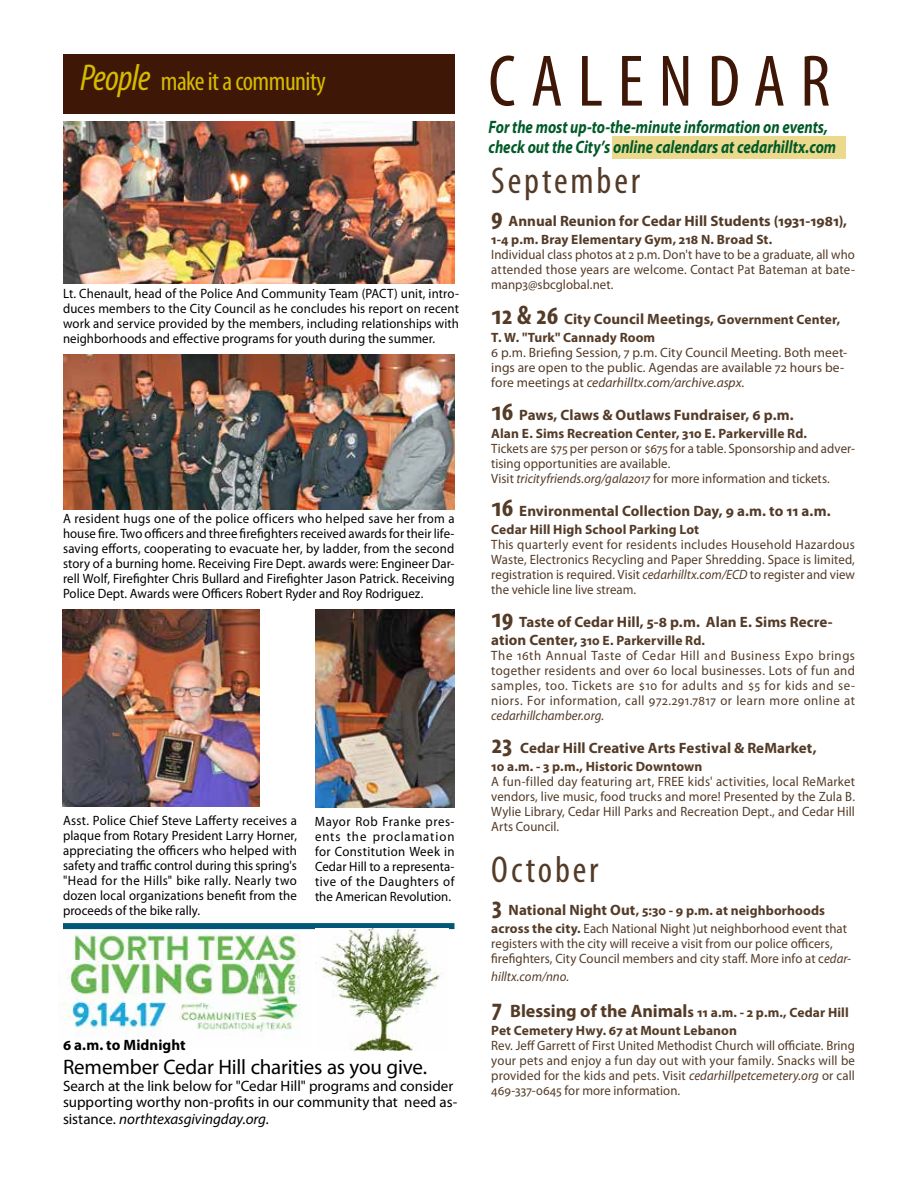
<style>
.page{position:relative;width:918px;height:1188px;background:#fff}
.page>*{position:absolute;margin:0;border:0;box-sizing:border-box;transform-origin:0 0}
.t1{font:condensed 73.65px "Myriad Pro";letter-spacing:.2em;color:#3e1707}
.t2{font:condensed 37.5px "Myriad Pro";letter-spacing:.075em;color:#543b27}
.t3{font:condensed 27px "Myriad Pro";letter-spacing:-.02em;color:#d5ba00}
.t4{font:21px "Myriad Pro";letter-spacing:-.01em;color:#000}
.t5{font:italic 700 18px/19.5px "Myriad Pro";color:#005a27;scale:.82 1}
.t6{font:700 15px "Myriad Pro";letter-spacing:.005em;color:#543b27}
.t7{font:15px/16.5px "Myriad Pro";color:#000}
.t8{font:700 15px "Myriad Pro";letter-spacing:.005em;color:#000}
.t9{font:13.5px/15px "Myriad Pro";letter-spacing:.005em;color:#543b27;text-align:justify;scale:.95 1}
.t10{font:13.5px/15px "Myriad Pro";letter-spacing:.005em;color:#000;text-align:justify;scale:.95 1}
.t11{font:13.5px/15px "Myriad Pro";letter-spacing:.035em;color:#543b27;scale:.95 1}
.t12{font:700 13.5px/18px "Myriad Pro";letter-spacing:.005em;color:#543b27}
.t13{font:13.5px/15px "Myriad Pro";letter-spacing:.005em;color:#543b27}
.t14{font:italic 13.5px "Myriad Pro";color:#543b27;scale:.95 1}
.s1{font-style:italic;font-size:37.5px}
.s2{font-style:italic}
.s3{font-stretch:condensed;font-size:27px}
.s4{font-size:13.5px}
.s5{font-weight:700;font-size:15px}
.s6{font-weight:700}
.s7{font-weight:700;font-stretch:condensed;font-size:27px}
.s8{font-size:18px}
.s9{font-size:15px}
</style>
<div class="page">
<div style="left:612px;top:136px;width:234px;height:22px;background:#ebd98e"></div>
<div style="left:63px;top:54px;width:391px;height:59px;background:#3e1707"></div>
<img style="left:63px;top:929px;width:248px;height:108px">
<div style="left:63px;top:923px;width:391px;height:6px;background:#005776"></div>
<img style="left:315px;top:928px;width:133px;height:122px">
<img style="left:63px;top:122px;width:391px;height:162px">
<img style="left:63px;top:355px;width:391px;height:154px">
<img style="left:62px;top:610px;width:197px;height:197px">
<img style="left:315px;top:609px;width:140px;height:199px">
<h3 class="t3" style="left:80px;top:65px;width:247px"><span class="s1">People</span> make it a community</h3>
<h1 class="t1" style="left:488px;top:37px;width:344px">CALENDAR</h1>
<p class="t10" style="left:63px;top:286px;width:418px">Lt. Chenault, head of the Police And Community Team (PACT) unit, intro&shy;duces members to the City Council as he concludes his report on recent work and service provided by the members, including relationships with neighborhoods and effective programs for youth during the summer.</p>
<p class="t10" style="left:63px;top:511px;width:414px">A resident hugs one of the police officers who helped save her from a house fire. Two officers and three firefighters received awards for their life&shy;saving efforts, cooperating to evacuate her, by ladder, from the second story of a burning home. Receiving Fire Dept. awards were: Engineer Dar&shy;rell Wolf, Firefighter Chris Bullard and Firefighter Jason Patrick. Receiving Police Dept. Awards were Officers Robert Ryder and Roy Rodriguez.</p>
<p class="t10" style="left:63px;top:812px;width:248px">Asst. Police Chief Steve Lafferty receives a plaque from Rotary President Larry Horner, appreciating the officers who helped with safety and traffic control during this spring's "Head for the Hills" bike rally. Nearly two dozen local organizations benefit from the proceeds of the bike rally.</p>
<p class="t10" style="left:315px;top:814px;width:148px">Mayor Rob Franke pres&shy;ents the proclamation for Constitution Week in Cedar Hill to a representa&shy;tive of the Daughters of the American Revolution.</p>
<p class="t8" style="left:63px;top:1035px;width:124px">6 a.m. to Midnight</p>
<h3 class="t4" style="left:63px;top:1054px;width:366px">Remember Cedar Hill charities as you give.</h3>
<p class="t7" style="left:63px;top:1077px;width:396px">Search at the link below for "Cedar Hill" programs and consider supporting worthy non-profits in our community that need as&shy;sistance. <span class="s2">northtexasgivingday.org.</span></p>
<h3 class="t5" style="left:489px;top:117px;width:426px">For the most up-to-the-minute information on events, check out the City’s online calendars at cedarhilltx.com</h3>
<h2 class="t2" style="left:491px;top:158px;width:150px">September</h2>
<p class="t6" style="left:491px;top:211px;width:357px"><span class="s3">9</span> Annual Reunion for Cedar Hill Students (1931-1981),</p>
<p class="t12" style="left:491px;top:230px;width:283px">1-4 p.m. Bray Elementary Gym, 218 N. Broad St.</p>
<p class="t9" style="left:491px;top:247px;width:384px">Individual class photos at 2 p.m. Don't have to be a graduate, all who attended those years are welcome. Contact Pat Bateman at bate&shy;manp3@sbcglobal.net.</p>
<p class="t6" style="left:491px;top:310px;width:351px"><span class="s3">12 &amp; 26</span> City Council Meetings, <span class="s4">Government Center,</span></p>
<p class="t12" style="left:491px;top:328px;width:165px">T. W. "Turk" Cannady Room</p>
<p class="t13" style="left:491px;top:345px;width:358px">6 p.m. Briefing Session, 7 p.m. City Council Meeting. Both meet&shy;ings are open to the public. Agendas are available 72 hours be&shy;fore meetings at <span class="s2">cedarhilltx.com/archive.aspx.</span></p>
<p class="t6" style="left:491px;top:406px;width:304px"><span class="s3">16</span> Paws, Claws &amp; Outlaws Fundraiser, 6 p.m.</p>
<p class="t12" style="left:491px;top:424px;width:317px">Alan E. Sims Recreation Center, 310 E. Parkerville Rd.</p>
<p class="t9" style="left:491px;top:441px;width:384px;text-align:left">Tickets are $75 per person or $675 for a table. Sponsorship and adver&shy;tising opportunities are available.<br>Visit <span class="s2">tricityfriends.org/gala2017</span> for more information and tickets.</p>
<p class="t6" style="left:491px;top:502px;width:341px"><span class="s3">16</span> Environmental Collection Day, 9 a.m. to 11 a.m.</p>
<p class="t12" style="left:491px;top:520px;width:209px">Cedar Hill High School Parking Lot</p>
<p class="t9" style="left:491px;top:537px;width:384px">This quarterly event for residents includes Household Hazardous Waste, Electronics Recycling and Paper Shredding. Space is limited, registration is required. Visit <span class="s2">cedarhilltx.com/ECD</span> to register and view the vehicle line live stream.</p>
<p class="t6" style="left:491px;top:613px;width:343px"><span class="s3">19</span> Taste of Cedar Hill, 5-8 p.m. Alan E. Sims Recre-</p>
<p class="t11" style="left:491px;top:633px;width:384px"><span class="s5">ation Center,</span> <span class="s6">310 E. Parkerville Rd.<br></span>The 16th Annual Taste of Cedar Hill and Business Expo brings together residents and over 60 local businesses. Lots of fun and samples, too. Tickets are $10 for adults and $5 for kids and se&shy;niors. For information, call 972.291.7817 or learn more online at</p>
<p class="t14" style="left:491px;top:708px;width:120px">cedarhillchamber.org.</p>
<p class="t6" style="left:491px;top:739px;width:327px"><span class="s3">23</span> Cedar Hill Creative Arts Festival &amp; ReMarket,</p>
<p class="t12" style="left:491px;top:757px;width:213px">10 a.m. - 3 p.m., Historic Downtown</p>
<p class="t9" style="left:491px;top:774px;width:384px">A fun-filled day featuring art, FREE kids' activities, local ReMarket vendors, live music, food trucks and more! Presented by the Zula B.<br>Wylie Library, Cedar Hill Parks and Recreation Dept., and Cedar Hill Arts Council.</p>
<h2 class="t2" style="left:491px;top:847px;width:109px">October</h2>
<p class="t9" style="left:491px;top:902px;width:376px;line-height:18px"><span class="s7">3</span> <span class="s5">National Night Out</span><span class="s6">, 5:30 - 9 p.m. at neighborhoods across the city.</span> Each National Night )ut neighborhood event that</p>
<p class="t9" style="left:491px;top:936px;width:380px">registers with the city will receive a visit from our police officers, firefighters, City Council members and city staff. More info at c<span class="s2">edar-</span></p>
<p class="t14" style="left:491px;top:969px;width:84px">hilltx.com/nno.</p>
<p class="t12" style="left:491px;top:1003px;width:359px"><span class="s3">7</span> <span class="s8">Blessing of the Animal</span><span class="s9">s</span> 11 a.m. - 2 p.m., Cedar Hill<br>Pet Cemetery Hwy. 67 at Mount Lebanon</p>
<p class="t9" style="left:491px;top:1038px;width:384px">Rev. Jeff Garrett of First United Methodist Church will officiate. Bring your pets and enjoy a fun day out with your family. Snacks will be provided for the kids and pets. Visit <span class="s2">cedarhillpetcemetery.org</span> or call 469-337-0645 for more information.</p>
</div>
